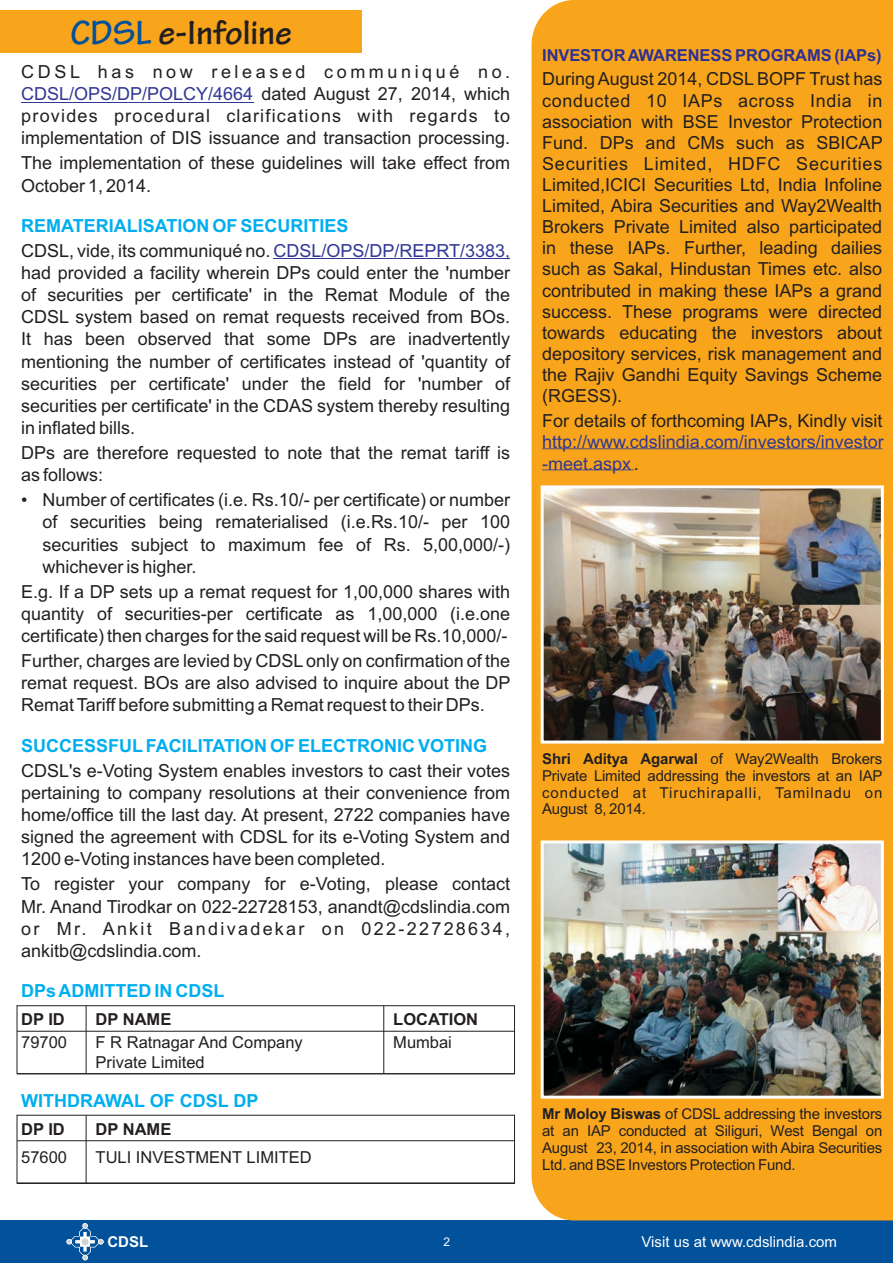
<style>
.page{position:relative;width:893px;height:1263px;background:#fff}
.page>*{position:absolute;margin:0;border:0;box-sizing:border-box;transform-origin:0 0}
.t1{font:700 36px "Tekton Pro";color:#231f20}
.t2{font:18px/22px "Arial";color:#231f20;text-align:justify}
.t3{font:18px/22px "Arial";letter-spacing:.07em;color:#231f20;text-align:right}
.t4{font:700 18px "Arial";color:#00aeef}
.t5{font:18px "Arial";color:#303895}
.t6{font:16.5px "Arial";color:#231f20}
.t7{font:700 16.5px "Arial";letter-spacing:-.005em;color:#2e3092}
.t8{font:700 16.5px "Arial";color:#231f20}
.t9{font:15px/16.8px "Arial";letter-spacing:-.015em;color:#231f20;text-align:justify}
.t10{font:15px "Arial";color:#fff}
.t11{font:700 15px "Arial";color:#fff}
.t12{font:12px "Arial";color:#fff}
.s1{color:#01519b}
.s2{color:#303895}
.s3{color:#231f20}
.s4{font-weight:700}
</style>
<div class="page">
<div style="left:0;top:1220px;width:893px;height:43px;background:#01519b"></div>
<svg style="left:66px;top:1223px;width:38px;height:38px"></svg>
<div style="left:81px;top:1238px;width:8px;height:7px;border:1px solid #fff;border-radius:50%"></div>
<div style="left:82px;top:1238px;width:7px;height:7px;background:#d1d2d4;border-radius:50%"></div>
<div style="left:531px;top:0;width:362px;height:1220px;background:#f9a51b"></div>
<div style="left:0;top:11px;width:361px;height:42px;background:#f9a51b"></div>
<img style="left:545px;top:489px;width:335px;height:250px">
<div style="left:541px;top:485px;width:343px;height:258px;border:3px solid #fff"></div>
<hr style="left:542px;top:448px;width:340px;height:1px;background:#303895">
<hr style="left:542px;top:469px;width:92px;height:1px;background:#303895">
<hr style="left:21px;top:102px;width:232px;height:1px;background:#303895">
<hr style="left:273px;top:259px;width:237px;height:1px;background:#303895">
<hr style="left:86px;top:1115px;width:1px;height:68px;background:#231f20">
<hr style="left:17px;top:1140px;width:497px;height:1px;background:#231f20">
<hr style="left:17px;top:1183px;width:497px;height:1px;background:#231f20">
<div style="left:17px;top:1005px;width:498px;height:69px;border:1px solid #231f20"></div>
<hr style="left:86px;top:1006px;width:1px;height:68px;background:#231f20">
<hr style="left:383px;top:1006px;width:1px;height:68px;background:#231f20">
<hr style="left:17px;top:1031px;width:497px;height:1px;background:#231f20">
<hr style="left:17px;top:1073px;width:497px;height:1px;background:#231f20">
<img style="left:545px;top:844px;width:335px;height:251px">
<div style="left:541px;top:840px;width:343px;height:259px;border:3px solid #fff"></div>
<h1 class="t1" style="left:70px;top:19px;width:223px"><span class="s1">CDSL</span> e-Infoline</h1>
<p class="t3" style="left:21px;top:62px;width:490px">CDSL has now released communiqué no. dated August 27, 2014, which<br>provides procedural clarifications with regards to implementation of DIS issuance and transaction processing.</p>
<p class="t2" style="left:21px;top:154px;width:490px">The implementation of these guidelines will take effect from<br>October 1, 2014.</p>
<p class="t5" style="left:21px;top:87px;width:234px">CDSL/OPS/DP/POLCY/4664</p>
<p class="t4" style="left:21px;top:219px;width:329px">REMATERIALISATION OF SECURITIES</p>
<p class="t2" style="left:21px;top:241px;width:490px">CDSL, vide, its communiqué no. <span class="s2">CDSL/OPS/DP/REPRT/3383, </span>had provided a facility wherein DPs could enter the 'number of securities per certificate' in the Remat Module of the CDSL system based on remat requests received from BOs.<br>It has been observed that some DPs are inadvertently mentioning the number of certificates instead of 'quantity of securities per certificate' under the field for 'number of securities per certificate' in the CDAS system thereby resulting in inflated bills.</p>
<p class="t2" style="left:21px;top:443px;width:490px">DPs are therefore requested to note that the remat tariff is as follows:</p>
<p class="t2" style="left:42px;top:491px;width:469px;text-indent:-21px">• Number of certificates (i.e. Rs.10/- per certificate) or number of securities being rematerialised (i.e.Rs.10/- per 100 securities subject to maximum fee of Rs. 5,00,000/-) whichever is higher.</p>
<p class="t2" style="left:21px;top:582px;width:490px">E.g. If a DP sets up a remat request for 1,00,000 shares with quantity of securities-per certificate as 1,00,000 (i.e.one certificate) then charges for the said request will be Rs.10,000/-</p>
<p class="t2" style="left:21px;top:651px;width:491px">Further, charges are levied by CDSL only on confirmation of the remat request. BOs are also advised to inquire about the DP Remat Tariff before submitting a Remat request to their DPs.</p>
<p class="t4" style="left:21px;top:738px;width:468px">SUCCESSFULFACILITATION OF ELECTRONIC VOTING</p>
<p class="t2" style="left:21px;top:761px;width:490px">CDSL's e-Voting System enables investors to cast their votes pertaining to company resolutions at their convenience from home/office till the last day. At present, 2722 companies have signed the agreement with CDSL for its e-Voting System and 1200 e-Voting instances have been completed.</p>
<p class="t2" style="left:21px;top:875px;width:490px">To register your company for e-Voting, please contact Mr. Anand Tirodkar on 022-22728153, anandt@cdslindia.com or Mr. Ankit Bandivadekar on 022-22728634, ankitb@cdslindia.com.</p>
<p class="t4" style="left:21px;top:984px;width:205px">DPs ADMITTED IN CDSL</p>
<p class="t8" style="left:21px;top:1013px;width:45px">DP ID</p>
<p class="t8" style="left:96px;top:1013px;width:77px">DP NAME</p>
<p class="t8" style="left:393px;top:1013px;width:86px">LOCATION</p>
<p class="t6" style="left:21px;top:1036px;width:47px">79700</p>
<p class="t6" style="left:96px;top:1036px;width:209px">F R Ratnagar And Company</p>
<p class="t6" style="left:393px;top:1036px;width:60px">Mumbai</p>
<p class="t6" style="left:96px;top:1055px;width:111px">Private Limited</p>
<p class="t4" style="left:21px;top:1094px;width:239px">WITHDRAWAL OF CDSL DP</p>
<p class="t8" style="left:21px;top:1123px;width:45px">DP ID</p>
<p class="t8" style="left:96px;top:1123px;width:77px">DP NAME</p>
<p class="t6" style="left:21px;top:1151px;width:47px">57600</p>
<p class="t6" style="left:96px;top:1151px;width:218px">TULI INVESTMENT LIMITED</p>
<p class="t7" style="left:542px;top:49px;width:341px">INVESTOR AWARENESS PROGRAMS (IAPs)</p>
<p class="t2" style="left:542px;top:70px;width:342px;line-height:21.1px">During August 2014, CDSL BOPF Trust has conducted 10 IAPs across India in association with BSE Investor Protection Fund. DPs and CMs such as SBICAP Securities Limited, HDFC Securities Limited,ICICI Securities Ltd, India Infoline Limited, Abira Securities and Way2Wealth Brokers Private Limited also participated in these IAPs. Further, leading dailies such as Sakal, Hindustan Times etc. also contributed in making these IAPs a grand success. These programs were directed towards educating the investors about depository services, risk management and the Rajiv Gandhi Equity Savings Scheme (RGESS).</p>
<p class="t2" style="left:542px;top:412px;width:342px">For details of forthcoming IAPs, Kindly visit</p>
<p class="t5" style="left:542px;top:456px;width:98px">-meet.aspx<span class="s3">.</span></p>
<p class="t5" style="left:542px;top:435px;width:343px">http://www.cdslindia.com/investors/investor</p>
<p class="t9" style="left:542px;top:752px;width:342px"><span class="s4">Shri Aditya Agarwal</span> of Way2Wealth Brokers Private Limited addressing the investors at an IAP conducted at Tiruchirapalli, Tamilnadu on August 8, 2014.</p>
<p class="t9" style="left:542px;top:1107px;width:342px"><span class="s4">Mr Moloy Biswas</span> of CDSL addressing the investors at an IAP conducted at Siliguri, West Bengal on August 23, 2014, in association with Abira Securities Ltd. and BSE Investors Protection Fund.</p>
<p class="t11" style="left:107px;top:1236px;width:42px">CDSL</p>
<p class="t12" style="left:443px;top:1237px;width:8px">2</p>
<p class="t10" style="left:641px;top:1236px;width:197px">Visit us at www.cdslindia.com</p>
</div>
